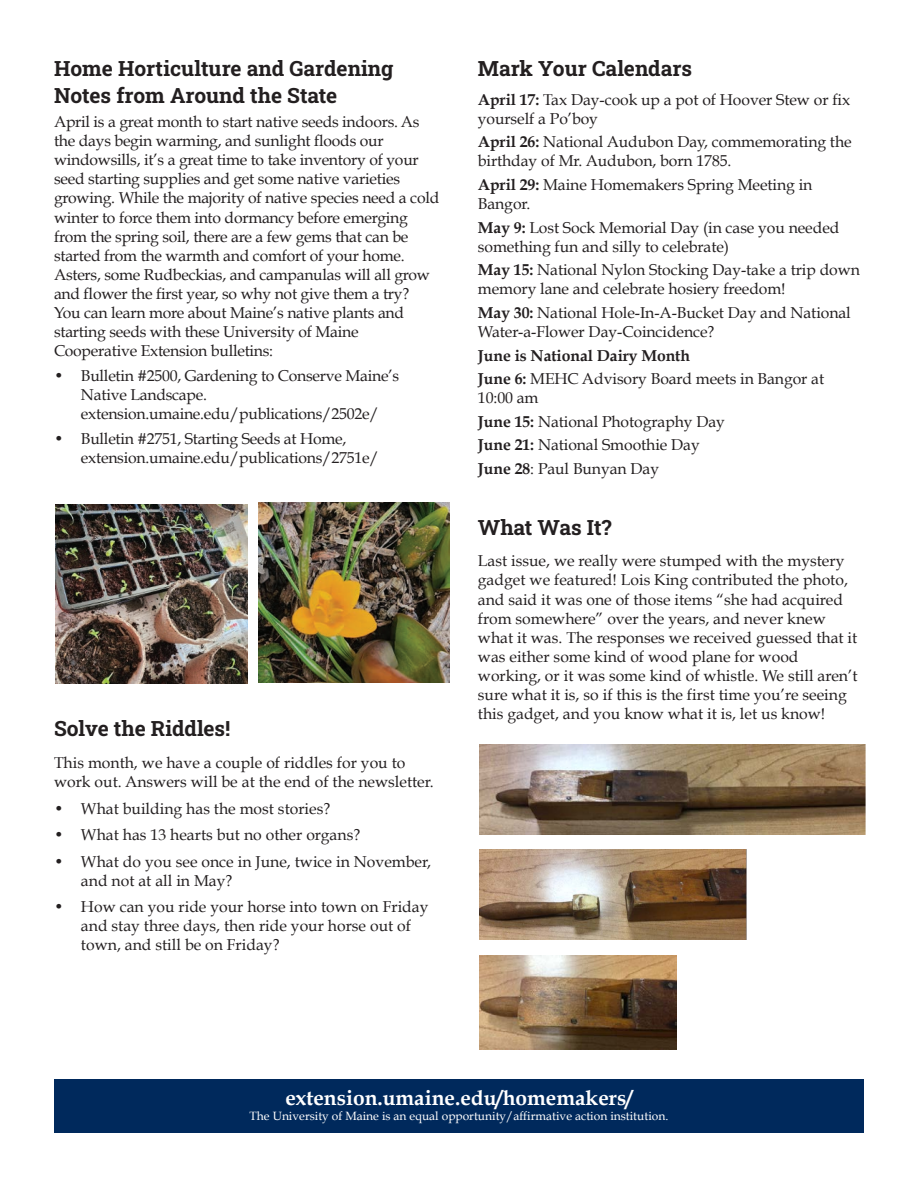
<style>
.page{position:relative;width:918px;height:1188px;background:#fff}
.page>*{position:absolute;margin:0;border:0;box-sizing:border-box;transform-origin:0 0}
.t1{font:700 21px/27px "Roboto Slab";color:#231f20}
.t2{font:700 21px "Book Antiqua";color:#fff}
.t3{font:15.75px/19px "Book Antiqua";letter-spacing:-.005em;color:#231f20}
.t4{font:700 15.75px "Book Antiqua";letter-spacing:-.005em;color:#231f20}
.t5{font:12px "Book Antiqua";color:#fff}
.s1{font-weight:700}
</style>
<div class="page">
<div style="left:54px;top:1079px;width:810px;height:54px;background:#00295c"></div>
<img style="left:56px;top:504px;width:191px;height:180px">
<img style="left:258px;top:503px;width:192px;height:179px">
<img style="left:479px;top:744px;width:387px;height:90px">
<img style="left:480px;top:850px;width:266px;height:90px">
<img style="left:479px;top:956px;width:198px;height:93px">
<p class="t1" style="left:54px;top:54px;width:341px">Home Horticulture and Gardening<br>Notes from Around the State</p>
<p class="t3" style="left:54px;top:113px;width:387px">April is a great month to start native seeds indoors. As the days begin warming, and sunlight floods our windowsills, it’s a great time to take inventory of your seed starting supplies and get some native varieties growing. While the majority of native species need a cold winter to force them into dormancy before emerging from the spring soil, there are a few gems that can be started from the warmth and comfort of your home.<br>Asters, some Rudbeckias, and campanulas will all grow and flower the first year, so why not give them a try?<br>You can learn more about Maine’s native plants and starting seeds with these University of Maine Cooperative Extension bulletins:</p>
<p class="t3" style="left:81px;top:367px;width:320px;text-indent:-27px">• Bulletin #2500, Gardening to Conserve Maine’s<br>Native Landscape. extension.umaine.edu/publications/2502e/</p>
<p class="t3" style="left:81px;top:430px;width:299px;text-indent:-27px">• Bulletin #2751, Starting Seeds at Home, extension.umaine.edu/publications/2751e/</p>
<p class="t1" style="left:54px;top:715px;width:178px">Solve the Riddles!</p>
<p class="t3" style="left:54px;top:753px;width:381px">This month, we have a couple of riddles for you to work out. Answers will be at the end of the newsletter.</p>
<p class="t3" style="left:54px;top:799px;width:278px">• What building has the most stories?</p>
<p class="t3" style="left:54px;top:826px;width:308px">• What has 13 hearts but no other organs?</p>
<p class="t3" style="left:81px;top:852px;width:352px;text-indent:-27px">• What do you see once in June, twice in November, and not at all in May?</p>
<p class="t3" style="left:81px;top:898px;width:349px;text-indent:-27px">• How can you ride your horse into town on Friday and stay three days, then ride your horse out of town, and still be on Friday?</p>
<p class="t1" style="left:478px;top:54px;width:216px">Mark Your Calendars</p>
<p class="t3" style="left:478px;top:90px;width:374px"><span class="s1">April 17:</span> Tax Day-cook up a pot of Hoover Stew or fix yourself a Po’boy</p>
<p class="t3" style="left:478px;top:133px;width:375px"><span class="s1">April 26:</span> National Audubon Day, commemorating the birthday of Mr. Audubon, born 1785.</p>
<p class="t3" style="left:478px;top:175px;width:336px"><span class="s1">April 29:</span> Maine Homemakers Spring Meeting in<br>Bangor.</p>
<p class="t3" style="left:478px;top:218px;width:363px"><span class="s1">May 9:</span> Lost Sock Memorial Day (in case you needed something fun and silly to celebrate)</p>
<p class="t3" style="left:478px;top:261px;width:384px"><span class="s1">May 15:</span> National Nylon Stocking Day-take a trip down memory lane and celebrate hosiery freedom!</p>
<p class="t3" style="left:478px;top:303px;width:374px"><span class="s1">May 30:</span> National Hole-In-A-Bucket Day and National<br>Water-a-Flower Day-Coincidence?</p>
<p class="t4" style="left:478px;top:346px;width:214px">June is National Dairy Month</p>
<p class="t3" style="left:478px;top:370px;width:348px"><span class="s1">June 6:</span> MEHC Advisory Board meets in Bangor at<br>10:00 am</p>
<p class="t3" style="left:478px;top:412px;width:249px"><span class="s1">June 15:</span> National Photography Day</p>
<p class="t3" style="left:478px;top:436px;width:223px"><span class="s1">June 21:</span> National Smoothie Day</p>
<p class="t3" style="left:478px;top:459px;width:183px"><span class="s1">June 28</span>: Paul Bunyan Day</p>
<p class="t1" style="left:478px;top:513px;width:135px">What Was It?</p>
<p class="t3" style="left:478px;top:552px;width:381px">Last issue, we really were stumped with the mystery gadget we featured! Lois King contributed the photo, and said it was one of those items “she had acquired from somewhere” over the years, and never knew what it was. The responses we received guessed that it was either some kind of wood plane for wood working, or it was some kind of whistle. We still aren’t sure what it is, so if this is the first time you’re seeing this gadget, and you know what it is, let us know!</p>
<p class="t2" style="left:285px;top:1085px;width:349px">extension.umaine.edu/homemakers/</p>
<p class="t5" style="left:250px;top:1109px;width:420px">The University of Maine is an equal opportunity/affirmative action institution.</p>
</div>
